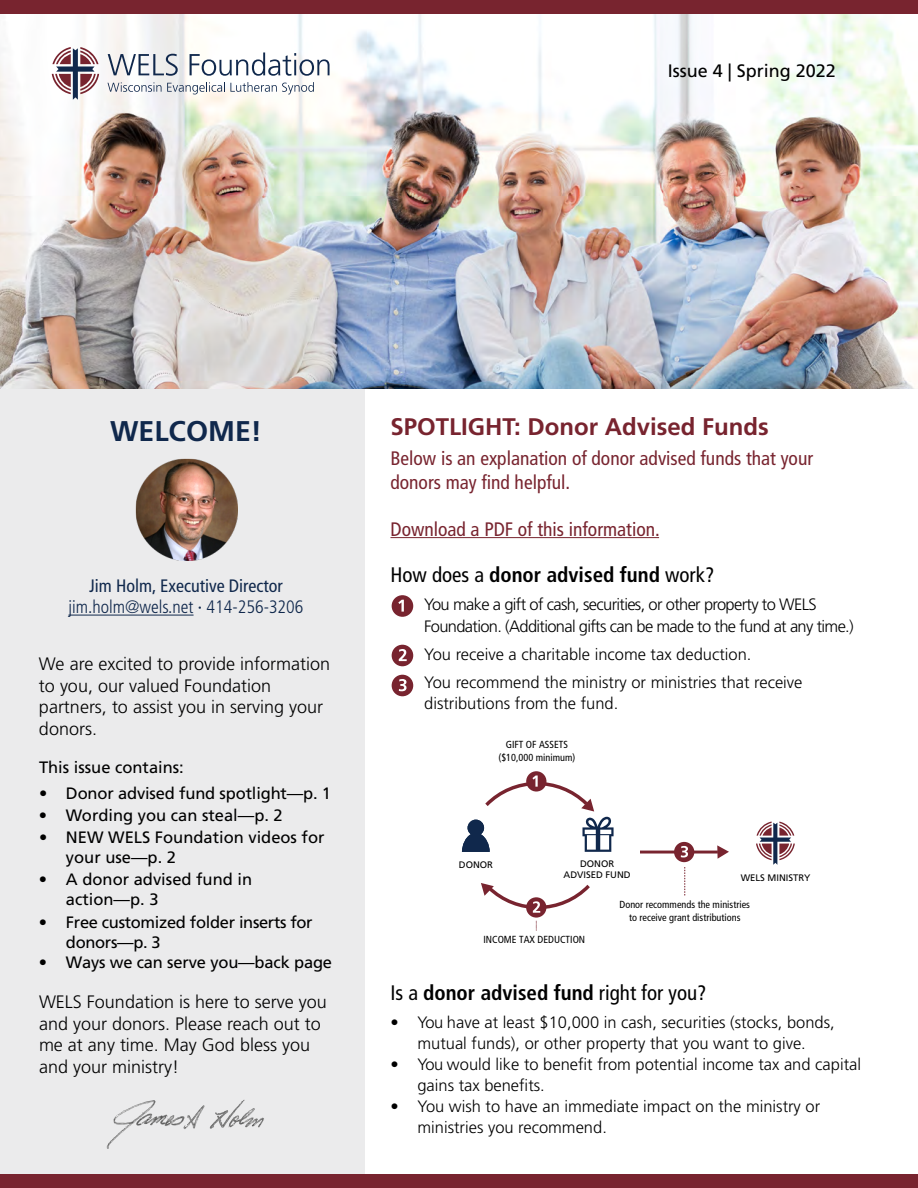
<style>
.page{position:relative;width:918px;height:1188px;background:#fff}
.page>*{position:absolute;margin:0;border:0;box-sizing:border-box;transform-origin:0 0}
.t1{font:700 28.5px "Frutiger LT Std";color:#10284c}
.t2{font:700 24px "Frutiger LT Std";color:#78242f}
.t3{font:700 condensed 21px "Frutiger LT Std";color:#000}
.t4{font:condensed 19.5px/23.4px "Frutiger LT Std";color:#78242f}
.t5{font:300 18px/21.6px "Frutiger LT Std";color:#000}
.t6{font:300 condensed 18px/21.6px "Frutiger LT Std";color:#10284c;text-align:center}
.t7{font:18px "Frutiger LT Std";color:#000}
.t8{font:300 16.5px/21px "Frutiger LT Std";color:#000}
.t9{font:16.5px/19.8px "Frutiger LT Std";color:#000}
.t10{font:300 16.5px/21.6px "Frutiger LT Std";letter-spacing:-.04em;color:#000}
.t11{font:16.5px/19.8px "Frutiger LT Std";letter-spacing:-.02em;color:#000}
.t12{font:condensed 10.2px/12.3px "Frutiger LT Std";color:#000;text-align:center}
.t13{font:9.45px/11.4px "Frutiger LT Std";color:#000;text-align:center}
.s1{font-weight:400}
</style>
<div class="page">
<div style="left:0;top:389px;width:365px;height:785px;background:#ebebec"></div>
<img style="left:0;top:14px;width:918px;height:375px">
<svg style="left:108px;top:54px;width:70px;height:22px"></svg>
<svg style="left:190px;top:52px;width:140px;height:24px"></svg>
<svg style="left:108px;top:82px;width:206px;height:12px"></svg>
<svg style="left:52px;top:47px;width:47px;height:53px"></svg>
<hr style="left:68px;top:615px;width:126px;height:1px;background:#10284c">
<img style="left:136px;top:458px;width:102px;height:103px">
<hr style="left:390px;top:537px;width:269px;height:1px;background:#78242f">
<img style="left:106px;top:1099px;width:158px;height:50px">
<div style="left:526px;top:771px;width:20px;height:21px;background:#78242f;border-radius:50%"></div>
<svg style="left:717px;top:845px;width:12px;height:14px"></svg>
<hr style="left:640px;top:851px;width:78px;height:3px;background:#78242f">
<div style="left:674px;top:842px;width:20px;height:20px;background:#78242f;border-radius:50%"></div>
<svg style="left:681px;top:846px;width:7px;height:11px"></svg>
<svg style="left:526px;top:897px;width:20px;height:21px"></svg>
<svg style="left:481px;top:883px;width:109px;height:32px"></svg>
<svg style="left:462px;top:775px;width:152px;height:77px"></svg>
<svg style="left:684px;top:867px;width:1px;height:29px"></svg>
<svg style="left:756px;top:822px;width:39px;height:43px"></svg>
<div style="left:392px;top:595px;width:21px;height:22px;background:#78242f;border-radius:50%"></div>
<svg style="left:398px;top:600px;width:6px;height:12px"></svg>
<div style="left:392px;top:645px;width:21px;height:21px;background:#78242f;border-radius:50%"></div>
<svg style="left:399px;top:649px;width:8px;height:12px"></svg>
<div style="left:392px;top:675px;width:21px;height:21px;background:#78242f;border-radius:50%"></div>
<svg style="left:399px;top:679px;width:8px;height:12px"></svg>
<div style="left:0;top:1174px;width:918px;height:14px;background:#78242f"></div>
<div style="left:0;top:0;width:918px;height:14px;background:#78242f"></div>
<p class="t7" style="left:668px;top:60px;width:170px">Issue 4 | Spring 2022</p>
<h1 class="t1" style="left:110px;top:415px;width:154px">WELCOME!</h1>
<p class="t6" style="left:68px;top:575px;width:237px"><span class="s1">Jim Holm, Executive Director </span>jim.holm@wels.net <span class="s1">∙</span> 414-256-3206</p>
<p class="t5" style="left:39px;top:653px;width:293px">We are excited to provide information to you, our valued Foundation partners, to assist you in serving your donors.</p>
<p class="t9" style="left:39px;top:757px;width:146px">This issue contains:</p>
<p class="t9" style="left:39px;top:784px;width:294px">• Donor advised fund spotlight—p. 1</p>
<p class="t9" style="left:39px;top:806px;width:245px">• Wording you can steal—p. 2</p>
<p class="t9" style="left:66px;top:827px;width:260px;text-indent:-27px">• NEW WELS Foundation videos for your use—p. 2</p>
<p class="t9" style="left:66px;top:869px;width:188px;text-indent:-27px">• A donor advised fund in action—p. 3</p>
<p class="t11" style="left:66px;top:913px;width:248px;text-indent:-27px">• Free customized folder inserts for donors—p. 3</p>
<p class="t9" style="left:39px;top:953px;width:295px">• Ways we can serve you—back page</p>
<p class="t5" style="left:39px;top:991px;width:289px">WELS Foundation is here to serve you and your donors. Please reach out to me at any time. May God bless you and your ministry!</p>
<h2 class="t2" style="left:390px;top:413px;width:380px">SPOTLIGHT: Donor Advised Funds</h2>
<p class="t4" style="left:390px;top:447px;width:424px">Below is an explanation of donor advised funds that your donors may find helpful.</p>
<p class="t4" style="left:390px;top:517px;width:271px">Download a PDF of this information.</p>
<p class="t3" style="left:390px;top:563px;width:325px"><span class="s1">How does a</span> donor advised fund <span class="s1">work?</span></p>
<p class="t10" style="left:424px;top:594px;width:431px">You make a gift of cash, securities, or other property to WELS<br>Foundation. (Additional gifts can be made to the fund at any time.)</p>
<p class="t8" style="left:424px;top:641px;width:380px;line-height:27.8px">You receive a charitable income tax deduction.<br>You recommend the ministry or ministries that receive</p>
<p class="t8" style="left:424px;top:693px;width:196px">distributions from the fund.</p>
<p class="t12" style="left:499px;top:739px;width:78px">GIFT OF ASSETS ($10,000 minimum)</p>
<p class="t13" style="left:459px;top:859px;width:36px">DONOR</p>
<p class="t13" style="left:564px;top:858px;width:69px">DONOR<br>ADVISED FUND</p>
<p class="t12" style="left:620px;top:899px;width:132px">Donor recommends the ministries to receive grant distributions</p>
<p class="t12" style="left:483px;top:934px;width:103px">INCOME TAX DEDUCTION</p>
<p class="t13" style="left:741px;top:872px;width:71px">WELS MINISTRY</p>
<p class="t3" style="left:390px;top:980px;width:318px"><span class="s1">Is a</span> donor advised fund <span class="s1">right for you?</span></p>
<p class="t8" style="left:390px;top:1012px;width:446px;text-align:center">• You have at least $10,000 in cash, securities (stocks, bonds, mutual funds), or other property that you want to give.</p>
<p class="t8" style="left:417px;top:1054px;width:445px;text-indent:-27px">• You would like to benefit from potential income tax and capital gains tax benefits.</p>
<p class="t8" style="left:417px;top:1096px;width:404px;text-indent:-27px">• You wish to have an immediate impact on the ministry or ministries you recommend.</p>
</div>
